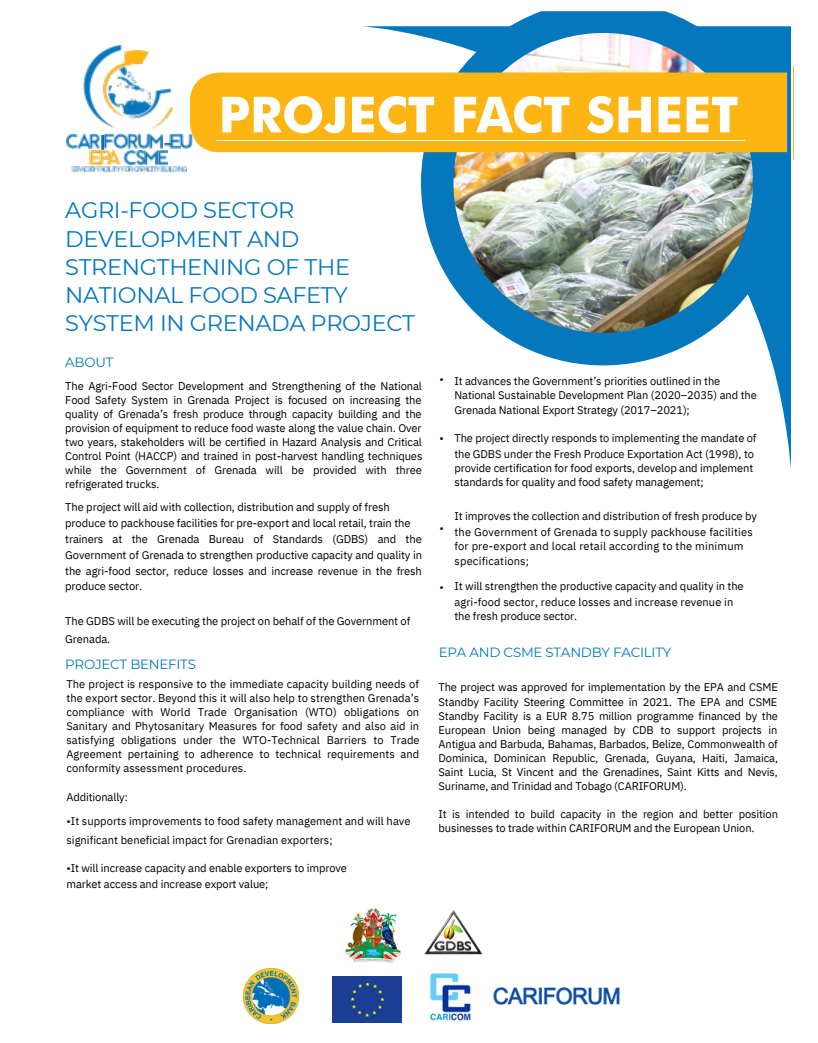
<style>
.page{position:relative;width:818px;height:1043px;background:#fff}
.page>*{position:absolute;margin:0;border:0;box-sizing:border-box;transform-origin:0 0}
.t1{font:22.5px/28.1px "Montserrat";letter-spacing:-.015em;color:#0477bd}
.t2{font:13.38px "Montserrat";letter-spacing:-.015em;color:#0477bd}
.t3{font:11.12px/14px "IBM Plex Sans";letter-spacing:-.01em;color:#000}
.t4{font:11.12px/14px "IBM Plex Sans";letter-spacing:.015em;color:#000}
</style>
<div class="page">
<svg style="left:71px;top:166px;width:115px;height:7px"></svg>
<img style="left:66px;top:134px;width:36px;height:16px">
<img style="left:102px;top:134px;width:10px;height:16px">
<img style="left:112px;top:134px;width:14px;height:15px">
<img style="left:126px;top:134px;width:37px;height:16px">
<svg style="left:164px;top:144px;width:5px;height:3px"></svg>
<img style="left:169px;top:134px;width:14px;height:15px">
<img style="left:123px;top:150px;width:12px;height:15px">
<img style="left:135px;top:150px;width:21px;height:16px">
<img style="left:156px;top:150px;width:12px;height:16px">
<img style="left:89px;top:150px;width:17px;height:16px">
<img style="left:106px;top:149px;width:14px;height:18px">
<img style="left:83px;top:45px;width:38px;height:83px">
<img style="left:151px;top:108px;width:22px;height:21px">
<img style="left:129px;top:89px;width:43px;height:31px">
<img style="left:102px;top:50px;width:46px;height:68px">
<img style="left:108px;top:106px;width:44px;height:10px">
<svg style="left:106px;top:66px;width:47px;height:40px"></svg>
<img style="left:413px;top:11px;width:378px;height:360px">
<svg style="left:183px;top:66px;width:608px;height:93px;fill:#fdb514"></svg>
<svg style="left:216px;top:89px;width:528px;height:51px;fill:#fdb514"></svg>
<img style="left:243px;top:968px;width:55px;height:55px">
<img style="left:430px;top:973px;width:41px;height:48px">
<div style="left:332px;top:976px;width:69px;height:46px;background:#1b3f95"></div>
<img style="left:493px;top:987px;width:127px;height:18px">
<img style="left:424px;top:910px;width:59px;height:45px">
<img style="left:344px;top:908px;width:58px;height:54px">
<h1 class="t1" style="left:65px;top:196px;width:351px">AGRI-FOOD SECTOR<br>DEVELOPMENT AND<br>STRENGTHENING OF THE<br>NATIONAL FOOD SAFETY<br>SYSTEM IN GRENADA PROJECT</h1>
<p class="t2" style="left:65px;top:354px;width:50px">ABOUT</p>
<p class="t3" style="left:65px;top:379px;width:358px;text-align:justify">The Agri-Food Sector Development and Strengthening of the National Food Safety System in Grenada Project is focused on increasing the quality of Grenada’s fresh produce through capacity building and the provision of equipment to reduce food waste along the value chain. Over two years, stakeholders will be certified in Hazard Analysis and Critical Control Point (HACCP) and trained in post-harvest handling techniques while the Government of Grenada will be provided with three refrigerated trucks.</p>
<p class="t3" style="left:65px;top:499px;width:358px;line-height:15.9px">The project will aid with collection, distribution and supply of fresh produce to packhouse facilities for pre-export and local retail, train the trainers at the Grenada Bureau of Standards (GDBS) and the Government of Grenada to strengthen productive capacity and quality in the agri-food sector, reduce losses and increase revenue in the fresh produce sector.</p>
<p class="t3" style="left:65px;top:612px;width:346px;line-height:17.6px">The GDBS will be executing the project on behalf of the Government of<br>Grenada.</p>
<p class="t2" style="left:65px;top:655px;width:132px">PROJECT BENEFITS</p>
<p class="t3" style="left:66px;top:676px;width:354px;text-align:justify">The project is responsive to the immediate capacity building needs of the export sector. Beyond this it will also help to strengthen Grenada’s compliance with World Trade Organisation (WTO) obligations on Sanitary and Phytosanitary Measures for food safety and also aid in satisfying obligations under the WTO-Technical Barriers to Trade Agreement pertaining to adherence to technical requirements and conformity assessment procedures.</p>
<p class="t3" style="left:66px;top:790px;width:63px">Additionally:</p>
<p class="t3" style="left:66px;top:810px;width:345px;line-height:19.8px">•It supports improvements to food safety management and will have significant beneficial impact for Grenadian exporters;</p>
<p class="t3" style="left:66px;top:860px;width:282px;line-height:16px">•It will increase capacity and enable exporters to improve market access and increase export value;</p>
<p class="t3" style="left:439px;top:372px;width:6px">•</p>
<p class="t3" style="left:439px;top:431px;width:6px">•</p>
<p class="t3" style="left:439px;top:520px;width:6px">•</p>
<p class="t3" style="left:439px;top:580px;width:6px">•</p>
<p class="t3" style="left:454px;top:374px;width:304px">It advances the Government’s priorities outlined in the<br>National Sustainable Development Plan (2020–2035) and the<br>Grenada National Export Strategy (2017–2021);</p>
<p class="t3" style="left:454px;top:429px;width:303px;line-height:16px">The project directly responds to implementing the mandate of the GDBS under the Fresh Produce Exportation Act (1998), to</p>
<p class="t3" style="left:454px;top:460px;width:300px">provide certification for food exports, develop and implement standards for quality and food safety management;</p>
<p class="t3" style="left:454px;top:508px;width:304px;line-height:16px">It improves the collection and distribution of fresh produce by the Government of Grenada to supply packhouse facilities</p>
<p class="t4" style="left:454px;top:539px;width:291px">for pre-export and local retail according to the minimum specifications;</p>
<p class="t3" style="left:454px;top:577px;width:291px;line-height:16px">It will strengthen the productive capacity and quality in the agri-food sector, reduce losses and increase revenue in</p>
<p class="t3" style="left:454px;top:608px;width:124px">the fresh produce sector.</p>
<p class="t2" style="left:439px;top:644px;width:234px">EPA AND CSME STANDBY FACILITY</p>
<p class="t3" style="left:438px;top:680px;width:341px;text-align:justify">The project was approved for implementation by the EPA and CSME Standby Facility Steering Committee in 2021. The EPA and CSME Standby Facility is a EUR 8.75 million programme financed by the European Union being managed by CDB to support projects in Antigua and Barbuda, Bahamas, Barbados, Belize, Commonwealth of Dominica, Dominican Republic, Grenada, Guyana, Haiti, Jamaica, Saint Lucia, St Vincent and the Grenadines, Saint Kitts and Nevis, Suriname, and Trinidad and Tobago (CARIFORUM).</p>
<p class="t3" style="left:438px;top:807px;width:341px">It is intended to build capacity in the region and better position businesses to trade within CARIFORUM and the European Union.</p>
</div>
